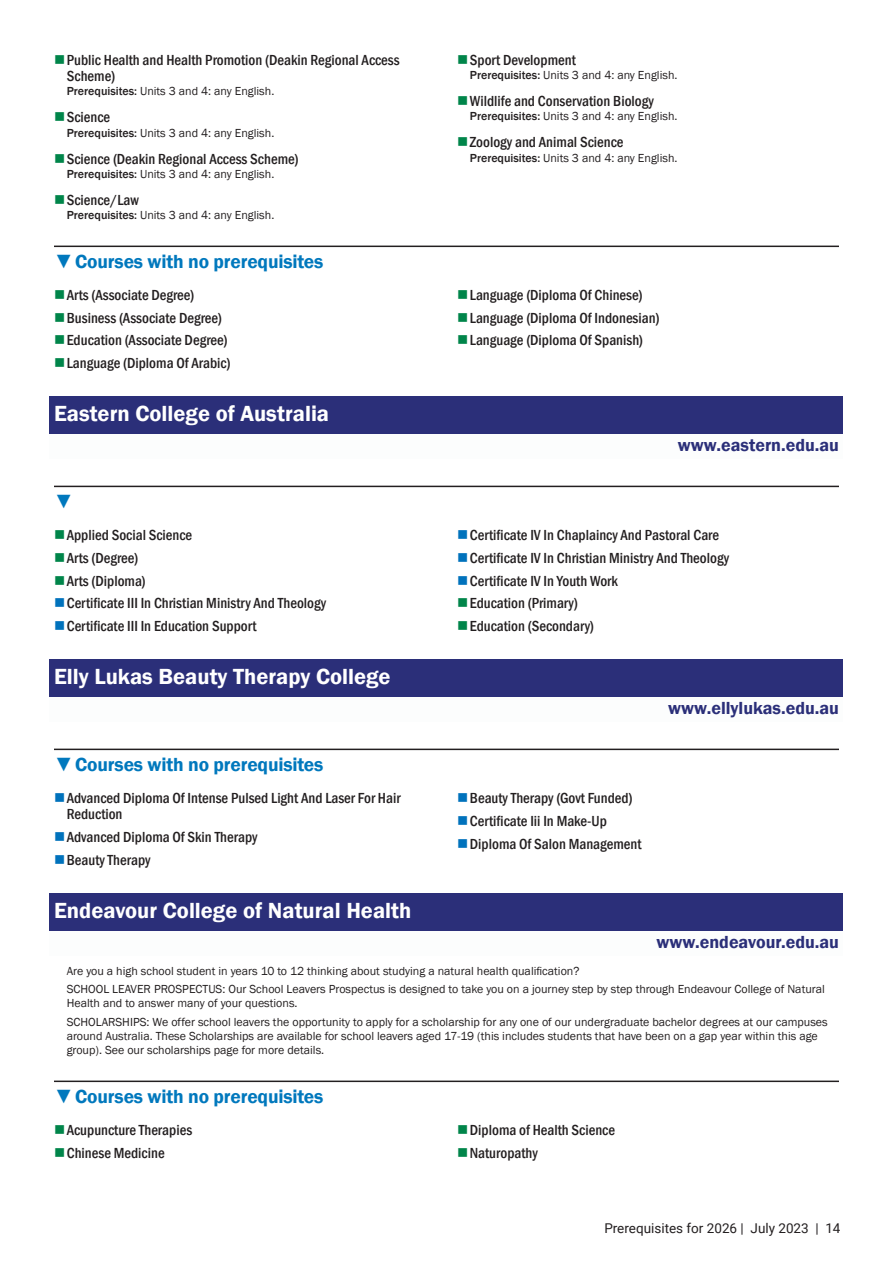
<style>
.page{position:relative;width:893px;height:1263px;background:#fff}
.page>*{position:absolute;margin:0;border:0;box-sizing:border-box;transform-origin:0 0}
.Institutions_Header{font:600 22.5px "Franklin Gothic";color:#fff}
.t1{font:600 19.5px "Franklin Gothic";letter-spacing:-.01em;color:#0178bd}
.t2{font:600 condensed 19.5px "Franklin Gothic";color:#0178bd}
.Institutions_Website{font:600 18px "Franklin Gothic";color:#2b2f79}
.t3{font:500 condensed 15px/16.5px "Franklin Gothic";color:#231f20}
.t4{font:13.5px "Roboto";color:#231f20}
.Institutions_Description{font:12px/14.2px "Franklin Gothic";color:#231f20}
.Course_Text{font:12px "Franklin Gothic";color:#231f20}
.s1{font-weight:500}
.s2{font-stretch:condensed}
</style>
<div class="page">
<hr style="left:54px;top:246px;width:785px;height:1px;background:#231f20">
<div style="left:50px;top:397px;width:793px;height:37px;background:#2b2f79"></div>
<hr style="left:54px;top:486px;width:785px;height:1px;background:#231f20">
<div style="left:50px;top:659px;width:793px;height:38px;background:#2b2f79"></div>
<hr style="left:54px;top:749px;width:785px;height:1px;background:#231f20">
<div style="left:50px;top:893px;width:793px;height:37px;background:#2b2f79"></div>
<hr style="left:54px;top:1080px;width:785px;height:2px;background:#231f20">
<p class="t3" style="left:67px;top:51px;width:334px">Public Health and Health Promotion (Deakin Regional Access<br>Scheme)</p>
<p class="Course_Text" style="left:67px;top:84px;width:209px"><span class="s1">Prerequisites:</span> Units 3 and 4: any English.</p>
<p class="t3" style="left:67px;top:109px;width:45px">Science</p>
<p class="Course_Text" style="left:67px;top:125px;width:209px"><span class="s1">Prerequisites:</span> Units 3 and 4: any English.</p>
<p class="t3" style="left:67px;top:150px;width:233px">Science (Deakin Regional Access Scheme)</p>
<p class="Course_Text" style="left:67px;top:167px;width:209px"><span class="s1">Prerequisites:</span> Units 3 and 4: any English.</p>
<p class="t3" style="left:67px;top:192px;width:74px">Science/Law</p>
<p class="Course_Text" style="left:67px;top:208px;width:209px"><span class="s1">Prerequisites:</span> Units 3 and 4: any English.</p>
<p class="t1" style="left:54px;top:250px;width:271px"><span class="s2">▼</span>Courses with no prerequisites</p>
<p class="t3" style="left:67px;top:286px;width:129px">Arts (Associate Degree)</p>
<p class="t3" style="left:67px;top:309px;width:157px">Business (Associate Degree)</p>
<p class="t3" style="left:67px;top:332px;width:162px">Education (Associate Degree)</p>
<p class="t3" style="left:67px;top:355px;width:165px">Language (Diploma Of Arabic)</p>
<p class="Institutions_Header" style="left:54px;top:399px;width:277px">Eastern College of Australia</p>
<p class="t2" style="left:54px;top:489px;width:21px">▼</p>
<p class="t3" style="left:67px;top:526px;width:127px">Applied Social Science</p>
<p class="t3" style="left:67px;top:549px;width:73px">Arts (Degree)</p>
<p class="t3" style="left:67px;top:572px;width:81px">Arts (Diploma)</p>
<p class="t3" style="left:67px;top:595px;width:261px">Certificate III In Christian Ministry And Theology</p>
<p class="t3" style="left:67px;top:618px;width:191px">Certificate III In Education Support</p>
<p class="Institutions_Header" style="left:54px;top:662px;width:338px">Elly Lukas Beauty Therapy College</p>
<p class="t1" style="left:54px;top:753px;width:271px"><span class="s2">▼</span>Courses with no prerequisites</p>
<p class="t3" style="left:67px;top:789px;width:335px">Advanced Diploma Of Intense Pulsed Light And Laser For Hair<br>Reduction</p>
<p class="t3" style="left:67px;top:829px;width:192px">Advanced Diploma Of Skin Therapy</p>
<p class="t3" style="left:67px;top:852px;width:85px">Beauty Therapy</p>
<p class="Institutions_Header" style="left:54px;top:896px;width:359px">Endeavour College of Natural Health</p>
<p class="t3" style="left:470px;top:51px;width:107px">Sport Development</p>
<p class="Course_Text" style="left:470px;top:67px;width:209px"><span class="s1">Prerequisites:</span> Units 3 and 4: any English.</p>
<p class="t3" style="left:470px;top:93px;width:185px">Wildlife and Conservation Biology</p>
<p class="Course_Text" style="left:470px;top:109px;width:209px"><span class="s1">Prerequisites:</span> Units 3 and 4: any English.</p>
<p class="t3" style="left:470px;top:134px;width:155px">Zoology and Animal Science</p>
<p class="Course_Text" style="left:470px;top:150px;width:209px"><span class="s1">Prerequisites:</span> Units 3 and 4: any English.</p>
<p class="t3" style="left:470px;top:286px;width:174px">Language (Diploma Of Chinese)</p>
<p class="t3" style="left:470px;top:309px;width:191px">Language (Diploma Of Indonesian)</p>
<p class="t3" style="left:470px;top:332px;width:175px">Language (Diploma Of Spanish)</p>
<p class="Institutions_Website" style="left:678px;top:434px;width:163px">www.eastern.edu.au</p>
<p class="t3" style="left:470px;top:526px;width:251px">Certificate IV In Chaplaincy And Pastoral Care</p>
<p class="t3" style="left:470px;top:549px;width:261px">Certificate IV In Christian Ministry And Theology</p>
<p class="t3" style="left:470px;top:572px;width:150px">Certificate IV In Youth Work</p>
<p class="t3" style="left:470px;top:595px;width:109px">Education (Primary)</p>
<p class="t3" style="left:470px;top:618px;width:126px">Education (Secondary)</p>
<p class="Institutions_Website" style="left:668px;top:697px;width:172px">www.ellylukas.edu.au</p>
<p class="t3" style="left:470px;top:789px;width:164px">Beauty Therapy (Govt Funded)</p>
<p class="t3" style="left:470px;top:812px;width:139px">Certificate Iii In Make-Up</p>
<p class="t3" style="left:470px;top:835px;width:173px">Diploma Of Salon Management</p>
<p class="Institutions_Website" style="left:657px;top:930px;width:184px">www.endeavour.edu.au</p>
<p class="Institutions_Description" style="left:67px;top:964px;width:514px">Are you a high school student in years 10 to 12 thinking about studying a natural health qualification?</p>
<p class="Institutions_Description" style="left:67px;top:982px;width:760px">SCHOOL LEAVER PROSPECTUS: Our School Leavers Prospectus is designed to take you on a journey step by step through Endeavour College of Natural<br>Health and to answer many of your questions.</p>
<p class="Institutions_Description" style="left:67px;top:1015px;width:762px">SCHOLARSHIPS: We offer school leavers the opportunity to apply for a scholarship for any one of our undergraduate bachelor degrees at our campuses around Australia. These Scholarships are available for school leavers aged 17-19 (this includes students that have been on a gap year within this age group). See our scholarships page for more details.</p>
<p class="t1" style="left:54px;top:1085px;width:271px"><span class="s2">▼</span>Courses with no prerequisites</p>
<p class="t3" style="left:67px;top:1121px;width:127px">Acupuncture Therapies</p>
<p class="t3" style="left:67px;top:1144px;width:99px">Chinese Medicine</p>
<p class="t3" style="left:470px;top:1121px;width:147px">Diploma of Health Science</p>
<p class="t3" style="left:470px;top:1144px;width:69px">Naturopathy</p>
<p class="t4" style="left:604px;top:1219px;width:238px">Prerequisites for 2026 | July 2023 | 14</p>
</div>
